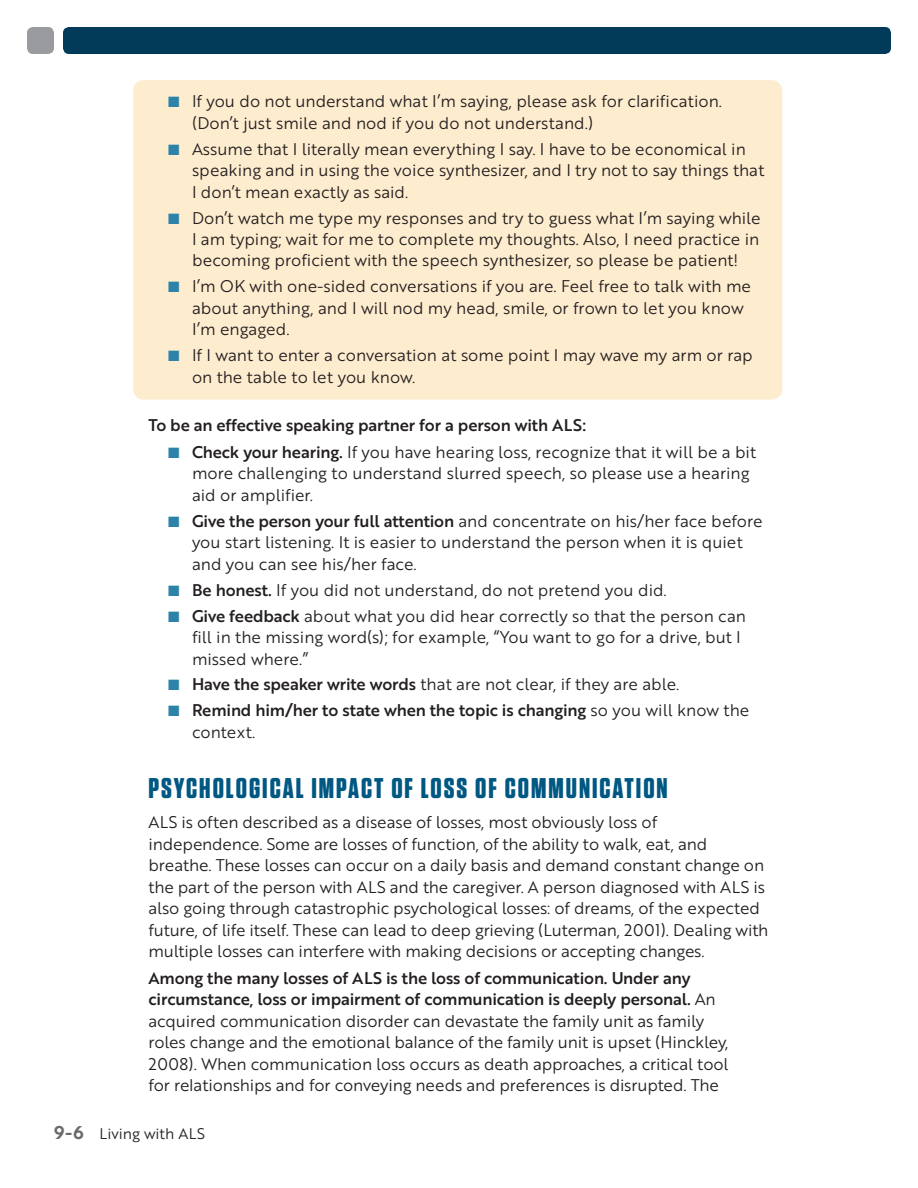
<style>
.page{position:relative;width:918px;height:1188px;background:#fff}
.page>*{position:absolute;margin:0;border:0;box-sizing:border-box;transform-origin:0 0}
.t1{font:700 28.5px "Tungsten";letter-spacing:.07em;color:#005882}
.t2{font:16.5px/21.5px "Brother 1816 Book";color:#231f20}
.t3{font:16.5px/21.5px "Brother 1816 Medium";letter-spacing:-.01em;color:#231f20}
.t4{font:15px "Brother 1816 Book";color:#231f20}
.s1{color:#2c82a8}
.s2{font-family:"Brother 1816 Medium"}
.s3{font-family:"Brother 1816 Book"}
.s4{font-family:"Brother 1816 Bold";font-size:18px;color:#69696c}
</style>
<div class="page">
<div style="left:63px;top:27px;width:828px;height:27px;background:#023b5a;border-radius:6px"></div>
<div style="left:27px;top:27px;width:27px;height:27px;background:#999b9e;border-radius:6px"></div>
<div style="left:133px;top:80px;width:649px;height:320px;background:#feeccf;border-radius:11px"></div>
<p class="t2" style="left:192px;top:91px;width:531px;text-indent:-24px"><span class="s1">■</span> If you do not understand what I’m saying, please ask for clarification. (Don’t just smile and nod if you do not understand.)</p>
<p class="t2" style="left:192px;top:139px;width:574px;text-indent:-24px"><span class="s1">■</span> Assume that I literally mean everything I say. I have to be economical in speaking and in using the voice synthesizer, and I try not to say things that<br>I don’t mean exactly as said.</p>
<p class="t2" style="left:192px;top:208px;width:570px;text-align:justify;text-indent:-24px"><span class="s1">■</span> Don’t watch me type my responses and try to guess what I’m saying while I am typing; wait for me to complete my thoughts. Also, I need practice in becoming proficient with the speech synthesizer, so please be patient!</p>
<p class="t2" style="left:192px;top:277px;width:560px;text-indent:-24px"><span class="s1">■</span> I’m OK with one-sided conversations if you are. Feel free to talk with me about anything, and I will nod my head, smile, or frown to let you know<br>I’m engaged.</p>
<p class="t2" style="left:192px;top:345px;width:562px;text-indent:-24px"><span class="s1">■</span> If I want to enter a conversation at some point I may wave my arm or rap on the table to let you know.</p>
<p class="t3" style="left:149px;top:416px;width:439px">To be an effective speaking partner for a person with ALS:</p>
<p class="t2" style="left:192px;top:442px;width:566px;text-indent:-24px"><span class="s1">■</span> <span class="s2">Check your hearing.</span> If you have hearing loss, recognize that it will be a bit more challenging to understand slurred speech, so please use a hearing aid or amplifier.</p>
<p class="t2" style="left:192px;top:511px;width:572px;text-indent:-24px"><span class="s1">■</span> <span class="s2">Give the person your full attention</span> and concentrate on his/her face before you start listening. It is easier to understand the person when it is quiet and you can see his/her face.</p>
<p class="t2" style="left:168px;top:580px;width:500px"><span class="s1">■</span> <span class="s2">Be honest.</span> If you did not understand, do not pretend you did.</p>
<p class="t2" style="left:192px;top:606px;width:556px;text-indent:-24px"><span class="s1">■</span> <span class="s2">Give feedback</span> about what you did hear correctly so that the person can fill in the missing word(s); for example, “You want to go for a drive, but I missed where.”</p>
<p class="t2" style="left:168px;top:675px;width:513px"><span class="s1">■</span> <span class="s2">Have the speaker write words</span> that are not clear, if they are able.</p>
<p class="t3" style="left:168px;top:701px;width:583px"><span class="s1">■</span> Remind him/her to state when the topic is changing <span class="s3">so you will know the</span></p>
<p class="t2" style="left:192px;top:722px;width:65px">context.</p>
<h1 class="t1" style="left:148px;top:775px;width:521px">PSYCHOLOGICAL IMPACT OF LOSS OF COMMUNICATION</h1>
<p class="t2" style="left:148px;top:812px;width:621px">ALS is often described as a disease of losses, most obviously loss of independence. Some are losses of function, of the ability to walk, eat, and breathe. These losses can occur on a daily basis and demand constant change on the part of the person with ALS and the caregiver. A person diagnosed with ALS is also going through catastrophic psychological losses: of dreams, of the expected future, of life itself. These can lead to deep grieving (Luterman, 2001). Dealing with multiple losses can interfere with making decisions or accepting changes.</p>
<p class="t3" style="left:148px;top:969px;width:569px">Among the many losses of ALS is the loss of communication. Under any circumstance, loss or impairment of communication is deeply personal. <span class="s3">An</span></p>
<p class="t2" style="left:148px;top:1011px;width:582px">acquired communication disorder can devastate the family unit as family roles change and the emotional balance of the family unit is upset (Hinckley, 2008). When communication loss occurs as death approaches, a critical tool for relationships and for conveying needs and preferences is disrupted. The</p>
<p class="t4" style="left:54px;top:1126px;width:153px"><span class="s4">9-6</span> Living with ALS</p>
</div>
